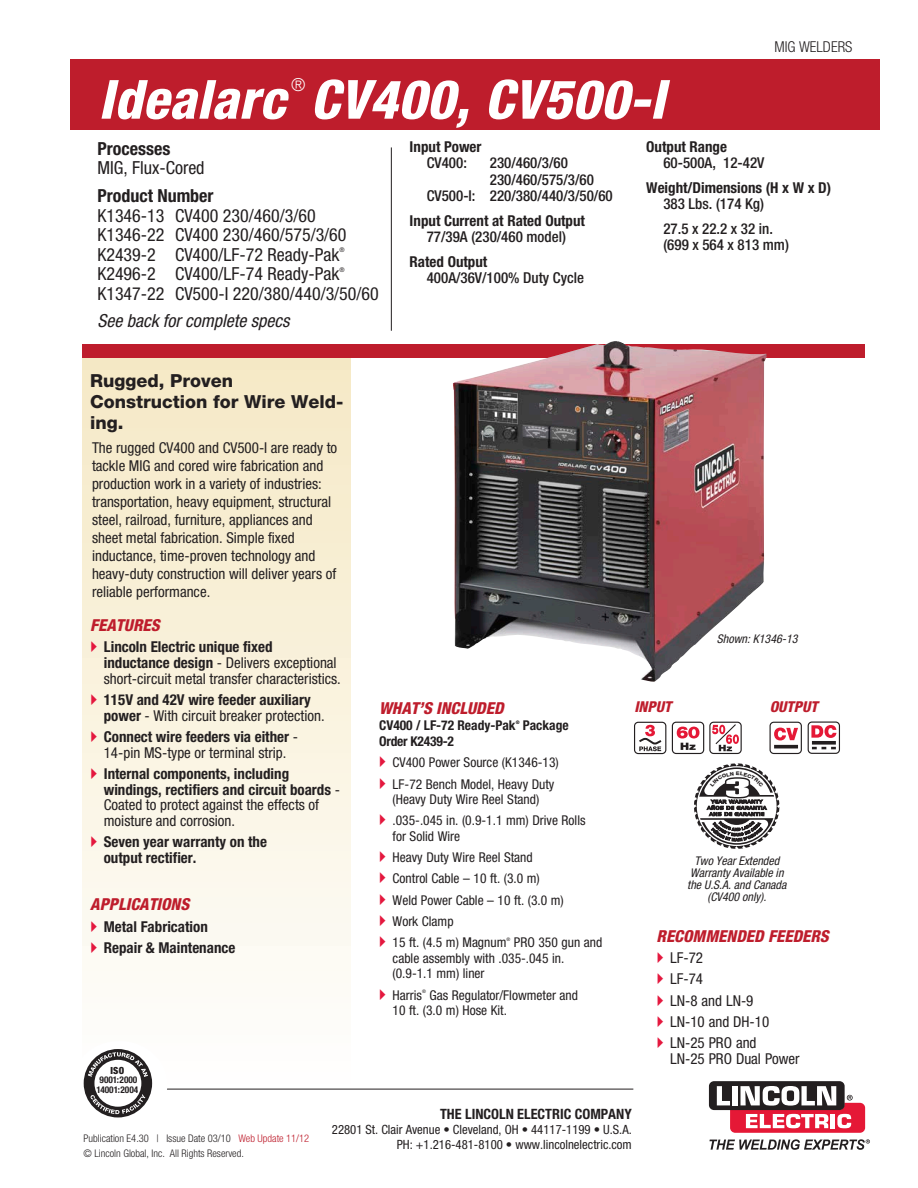
<style>
.page{position:relative;width:918px;height:1188px;background:#fff}
.page>*{position:absolute;margin:0;border:0;box-sizing:border-box;transform-origin:0 0}
.t1{font:italic 800 condensed 54px "Helvetica Neue";letter-spacing:.01em;color:#fff}
.t2{font:condensed 18px/19.5px "Helvetica Neue";color:#231f20}
.t3{font:800 18px/21px "Helvetica Neue";color:#231f20}
.t4{font:italic condensed 18px "Helvetica Neue";color:#231f20}
.t5{font:300 condensed 18px "Helvetica Neue";color:#fff}
.t6{font:italic 800 condensed 16.5px "Helvetica Neue";color:#be1d2c}
._1st_Paragraph{font:condensed 15px/18px "Helvetica Neue";color:#231f20}
.Quick_Specs_Input_Ou{font:700 condensed 15px/15.8px "Helvetica Neue";color:#231f20}
.Quick_Specs_Input_Ou-2{font:500 condensed 15px/16.5px "Helvetica Neue";color:#231f20}
.Features{font:condensed 15px/15.8px "Helvetica Neue";color:#231f20}
.Red_Sub_Head{font:italic 800 condensed 15px "Helvetica Neue";color:#be1d2c}
.t7{font:300 condensed 15px "Helvetica Neue";color:#231f20}
.t8{font:700 condensed 14.25px "Helvetica Neue";color:#231f20}
.Features-2{font:condensed 13.5px/15.8px "Helvetica Neue";color:#231f20}
.t9{font:700 condensed 13.5px "Helvetica Neue";color:#231f20}
.t10{font:condensed 12.75px "Helvetica Neue";color:#231f20}
.t11{font:italic condensed 12px/12px "Helvetica Neue";color:#231f20;text-align:center}
.t12{font:300 condensed 10.5px "Helvetica Neue";color:#231f20}
.t13{font:900 condensed 9.9px "Helvetica Neue";color:#231f20}
.t14{font:700 condensed 9.3px/9.4px "Helvetica Neue";color:#231f20;text-align:center}
.t15{font:condensed 6.45px "Helvetica Neue";color:#231f20}
.Features-3{font:condensed 4.8px "Helvetica Neue";color:#231f20}
.t16{font:700 condensed 4.8px "Helvetica Neue";color:#231f20}
.s1{font-weight:700}
.s2{font-weight:500}
.s3{font-weight:400}
.s4{color:#be1d2c}
</style>
<div class="page">
<svg style="left:770px;top:722px;width:31px;height:31px"></svg>
<div style="left:770px;top:722px;width:32px;height:32px;border:1px solid #231f20;border-radius:4px"></div>
<svg style="left:774px;top:728px;width:24px;height:12px"></svg>
<hr style="left:774px;top:745px;width:24px;height:3px;background:#231f20">
<svg style="left:635px;top:722px;width:31px;height:32px"></svg>
<div style="left:634px;top:722px;width:32px;height:32px;border:1px solid #231f20;border-radius:4px"></div>
<svg style="left:637px;top:725px;width:27px;height:26px"></svg>
<div style="left:808px;top:722px;width:32px;height:32px;border:1px solid #231f20;border-radius:4px"></div>
<svg style="left:811px;top:725px;width:25px;height:13px"></svg>
<svg style="left:812px;top:741px;width:24px;height:4px"></svg>
<svg style="left:812px;top:747px;width:24px;height:2px"></svg>
<div style="left:672px;top:722px;width:32px;height:32px;border:1px solid #231f20;border-radius:4px"></div>
<svg style="left:677px;top:727px;width:22px;height:23px"></svg>
<div style="left:82px;top:352px;width:269px;height:734px;background:linear-gradient(to bottom,#f5e8c4,#fefefd)"></div>
<svg style="left:709px;top:1139px;width:161px;height:11px"></svg>
<div style="left:709px;top:1081px;width:136px;height:29px;background:#231f20;border-radius:5px"></div>
<svg style="left:717px;top:1086px;width:148px;height:47px"></svg>
<hr style="left:153px;top:1089px;width:480px;height:1px;background:#231f20">
<div style="left:70px;top:59px;width:810px;height:70px;background:#be1d2c"></div>
<div style="left:82px;top:345px;width:783px;height:13px;background:#be1d2c"></div>
<hr style="left:391px;top:147px;width:1px;height:184px;background:#231f20">
<div style="left:72px;top:1041px;width:95px;height:86px;background:#fff;border-radius:50%"></div>
<svg style="left:84px;top:1049px;width:68px;height:68px"></svg>
<svg style="left:710px;top:722px;width:31px;height:31px"></svg>
<div style="left:709px;top:722px;width:33px;height:32px;border:1px solid #231f20;border-radius:4px"></div>
<svg style="left:712px;top:723px;width:27px;height:28px"></svg>
<img style="left:453px;top:341px;width:314px;height:341px">
<svg style="left:91px;top:641px;width:6px;height:11px"></svg>
<svg style="left:91px;top:694px;width:6px;height:11px"></svg>
<svg style="left:91px;top:731px;width:6px;height:11px"></svg>
<svg style="left:91px;top:768px;width:6px;height:11px"></svg>
<svg style="left:91px;top:836px;width:6px;height:11px"></svg>
<svg style="left:91px;top:921px;width:6px;height:11px"></svg>
<svg style="left:91px;top:942px;width:6px;height:11px"></svg>
<svg style="left:694px;top:763px;width:85px;height:86px"></svg>
<p class="t1" style="left:99px;top:66px;width:188px">Idealarc</p>
<p class="t5" style="left:291px;top:74px;width:16px">®</p>
<p class="t1" style="left:310px;top:66px;width:356px">CV400, CV500-I</p>
<p class="t7" style="left:774px;top:39px;width:79px">MIG WELDERS</p>
<p class="t2" style="left:97px;top:139px;width:109px"><span class="s1">Processes<br></span>MIG, Flux-Cored</p>
<p class="t2" style="left:97px;top:186px;width:251px"><span class="s1">Product Number<br></span>K1346-13 CV400 230/460/3/60<br>K1346-22 CV400 230/460/575/3/60<br>K2439-2 CV400/LF-72 Ready-Pak</p>
<p class="t15" style="left:339px;top:246px;width:7px">®</p>
<p class="t2" style="left:97px;top:264px;width:244px">K2496-2 CV400/LF-74 Ready-Pak</p>
<p class="t15" style="left:339px;top:266px;width:7px">®</p>
<p class="t2" style="left:97px;top:283px;width:283px">K1347-22 CV500-I 220/380/440/3/50/60</p>
<p class="t4" style="left:97px;top:310px;width:194px">See back for complete specs</p>
<p class="Quick_Specs_Input_Ou" style="left:410px;top:138px;width:73px;line-height:16.5px;text-align:center">Input Power<br><span class="s2">CV400:</span></p>
<p class="Quick_Specs_Input_Ou-2" style="left:490px;top:154px;width:80px">230/460/3/60</p>
<p class="Quick_Specs_Input_Ou-2" style="left:490px;top:171px;width:106px">230/460/575/3/60</p>
<p class="Quick_Specs_Input_Ou-2" style="left:427px;top:187px;width:188px">CV500-I: 220/380/440/3/50/60</p>
<p class="Quick_Specs_Input_Ou" style="left:410px;top:212px;width:177px;line-height:16.5px;text-align:center">Input Current at Rated Output<br><span class="s2">77/39A (230/460 model)</span></p>
<p class="Quick_Specs_Input_Ou-2" style="left:427px;top:253px;width:159px;text-indent:-17px"><span class="s1">Rated Output<br></span>400A/36V/100% Duty Cycle</p>
<p class="t3" style="left:90px;top:370px;width:255px">Rugged, Proven<br>Construction for Wire Weld&shy;ing.</p>
<p class="_1st_Paragraph" style="left:92px;top:438px;width:247px">The rugged CV400 and CV500-I are ready to tackle MIG and cored wire fabrication and production work in a variety of industries: transportation, heavy equipment, structural steel, railroad, furniture, appliances and sheet metal fabrication. Simple fixed inductance, time-proven technology and heavy-duty construction will deliver years of reliable performance.</p>
<p class="t6" style="left:90px;top:615px;width:71px">FEATURES</p>
<p class="_1st_Paragraph" style="left:104px;top:639px;width:239px;line-height:15.8px"><span class="s1">Lincoln Electric unique fixed inductance design</span> - Delivers exceptional short-circuit metal transfer characteristics.</p>
<p class="Quick_Specs_Input_Ou" style="left:104px;top:692px;width:222px">115V and 42V wire feeder auxiliary power <span class="s3">- With circuit breaker protection.</span></p>
<p class="_1st_Paragraph" style="left:104px;top:729px;width:196px;line-height:15.8px"><span class="s1">Connect wire feeders via either</span> -<br>14-pin MS-type or terminal strip.</p>
<p class="Quick_Specs_Input_Ou" style="left:104px;top:765px;width:238px">Internal components, including windings, rectifiers and circuit boards <span class="s3">- Coated to protect against the effects of moisture and corrosion.</span></p>
<p class="Quick_Specs_Input_Ou" style="left:104px;top:834px;width:165px">Seven year warranty on the output rectifier.</p>
<p class="t6" style="left:90px;top:894px;width:100px">APPLICATIONS</p>
<p class="Quick_Specs_Input_Ou" style="left:104px;top:918px;width:106px">Metal Fabrication</p>
<p class="Quick_Specs_Input_Ou" style="left:104px;top:939px;width:133px">Repair &amp; Maintenance</p>
<p class="t13" style="left:110px;top:1064px;width:15px">ISO</p>
<p class="t14" style="left:96px;top:1075px;width:43px">9001:2000<br>14001:2004</p>
<p class="t6" style="left:379px;top:698px;width:126px">WHAT’S INCLUDED</p>
<p class="t9" style="left:379px;top:717px;width:138px">CV400 / LF-72 Ready-Pak</p>
<p class="t16" style="left:516px;top:719px;width:5px">®</p>
<p class="t9" style="left:523px;top:717px;width:47px">Package</p>
<p class="t9" style="left:379px;top:733px;width:76px">Order K2439-2</p>
<p class="Features-2" style="left:393px;top:755px;width:168px">CV400 Power Source (K1346-13)</p>
<p class="Features-2" style="left:393px;top:776px;width:163px">LF-72 Bench Model, Heavy Duty (Heavy Duty Wire Reel Stand)</p>
<p class="Features-2" style="left:393px;top:813px;width:195px">.035-.045 in. (0.9-1.1 mm) Drive Rolls for Solid Wire</p>
<p class="Features-2" style="left:393px;top:850px;width:142px">Heavy Duty Wire Reel Stand</p>
<p class="Features-2" style="left:393px;top:871px;width:149px">Control Cable – 10 ft. (3.0 m)</p>
<p class="Features-2" style="left:393px;top:892px;width:173px">Weld Power Cable – 10 ft. (3.0 m)</p>
<p class="Features-2" style="left:393px;top:913px;width:63px">Work Clamp</p>
<p class="Features-2" style="left:393px;top:934px;width:115px">15 ft. (4.5 m) Magnum</p>
<p class="Features-3" style="left:506px;top:936px;width:5px">®</p>
<p class="Features-2" style="left:393px;top:934px;width:211px;text-indent:121px">PRO 350 gun and cable assembly with .035-.045 in. (0.9-1.1 mm) liner</p>
<p class="Features-2" style="left:393px;top:987px;width:31px">Harris</p>
<p class="Features-3" style="left:422px;top:989px;width:5px">®</p>
<p class="Features-2" style="left:393px;top:987px;width:187px;text-indent:37px">Gas Regulator/Flowmeter and<br>10 ft. (3.0 m) Hose Kit.</p>
<p class="Quick_Specs_Input_Ou-2" style="left:663px;top:138px;width:103px;text-indent:-17px"><span class="s1">Output Range<br></span>60-500A, 12-42V</p>
<p class="Quick_Specs_Input_Ou" style="left:663px;top:179px;width:169px;line-height:16.5px;text-indent:-17px">Weight/Dimensions (H x W x D)<br><span class="s2">383 Lbs. (174 Kg)</span></p>
<p class="Quick_Specs_Input_Ou-2" style="left:663px;top:220px;width:127px">27.5 x 22.2 x 32 in. (699 x 564 x 813 mm)</p>
<p class="t11" style="left:717px;top:633px;width:82px">Shown: K1346-13</p>
<p class="Red_Sub_Head" style="left:634px;top:697px;width:38px">INPUT</p>
<p class="Red_Sub_Head" style="left:770px;top:697px;width:50px">OUTPUT</p>
<p class="t11" style="left:687px;top:854px;width:101px">Two Year Extended<br>Warranty Available in the U.S.A. and Canada (CV400 only).</p>
<p class="t6" style="left:657px;top:926px;width:174px">RECOMMENDED FEEDERS</p>
<p class="Features" style="left:670px;top:950px;width:34px">LF-72</p>
<p class="Features" style="left:670px;top:971px;width:34px">LF-74</p>
<p class="Features" style="left:670px;top:992px;width:85px">LN-8 and LN-9</p>
<p class="Features" style="left:670px;top:1013px;width:101px">LN-10 and DH-10</p>
<p class="Features" style="left:670px;top:1035px;width:131px">LN-25 PRO and<br>LN-25 PRO Dual Power</p>
<p class="t12" style="left:84px;top:1132px;width:227px">Publication E4.30 | Issue Date 03/10 <span class="s4">Web Update 11/12</span></p>
<p class="t12" style="left:84px;top:1147px;width:162px">© Lincoln Global, Inc. All Rights Reserved.</p>
<p class="t8" style="left:440px;top:1105px;width:193px">THE LINCOLN ELECTRIC COMPANY</p>
<p class="t10" style="left:332px;top:1122px;width:301px">22801 St. Clair Avenue • Cleveland, OH • 44117-1199 • U.S.A.</p>
<p class="t10" style="left:397px;top:1138px;width:236px">PH: +1.216-481-8100 • www.lincolnelectric.com</p>
</div>
